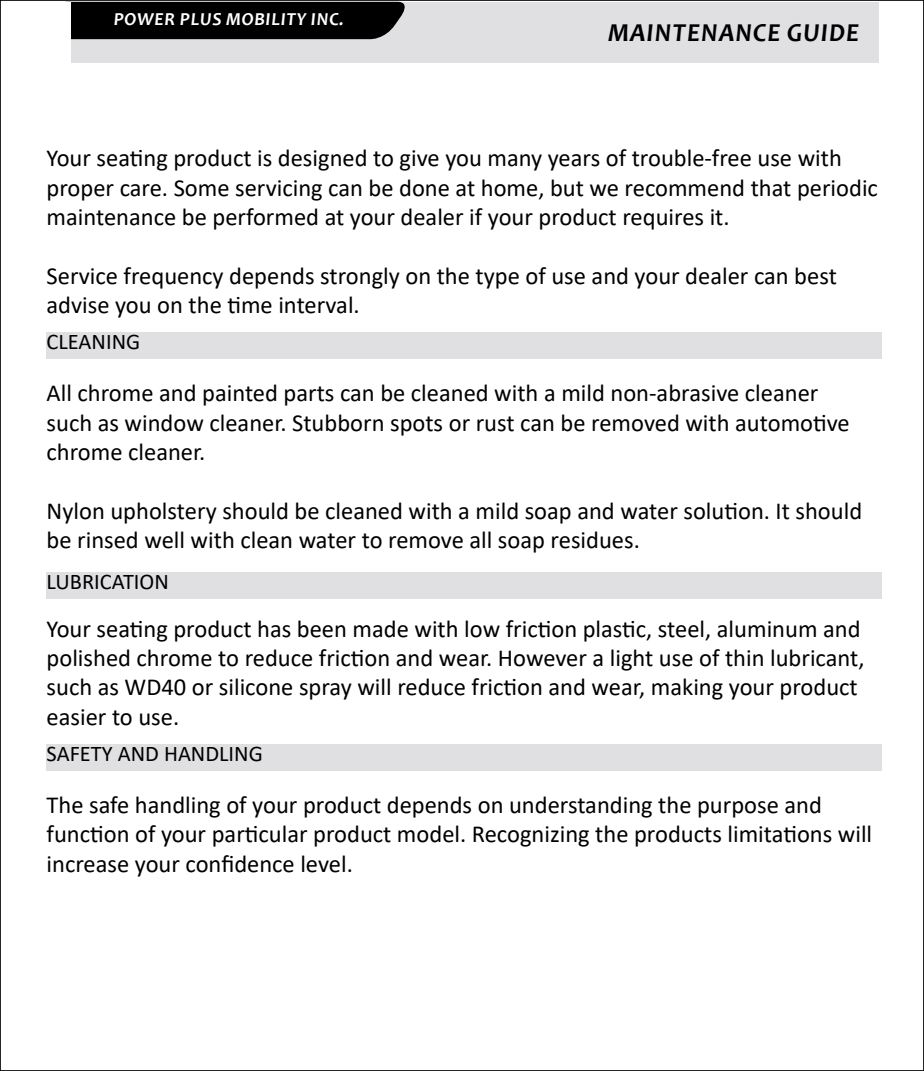
<style>
.page{position:relative;width:924px;height:1071px;background:#fff}
.page>*{position:absolute;margin:0;border:0;box-sizing:border-box;transform-origin:0 0}
.t1{font:italic 700 25.9px "Candara";letter-spacing:.04em;color:#000}
.t2{font:24.5px/29.4px "Calibri";color:#000}
.t3{font:22.4px "Calibri";color:#000}
.t4{font:italic 700 18.2px "Candara";letter-spacing:.04em;color:#fff}
</style>
<div class="page">
<div style="left:47px;top:333px;width:835px;height:26px;background:#e0e0e2"></div>
<div style="left:47px;top:572px;width:835px;height:27px;background:#e0e0e2"></div>
<div style="left:47px;top:744px;width:835px;height:26px;background:#e0e0e2"></div>
<div style="left:53px;top:2px;width:825px;height:60px;background:#e0e0e2"></div>
<div style="left:71px;top:2px;width:334px;height:37px;background:#000"></div>
<div style="left:28px;top:2px;width:43px;height:60px;background:#fff"></div>
<p class="t4" style="left:114px;top:8px;width:232px">POWER PLUS MOBILITY INC.</p>
<p class="t1" style="left:608px;top:17px;width:253px">MAINTENANCE GUIDE</p>
<p class="t2" style="left:47px;top:143px;width:833px">Your seating product is designed to give you many years of trouble-free use with proper care. Some servicing can be done at home, but we recommend that periodic maintenance be performed at your dealer if your product requires it.</p>
<p class="t2" style="left:47px;top:260px;width:792px">Service frequency depends strongly on the type of use and your dealer can best advise you on the time interval.</p>
<p class="t3" style="left:47px;top:326px;width:95px">CLEANING</p>
<p class="t2" style="left:47px;top:378px;width:805px">All chrome and painted parts can be cleaned with a mild non-abrasive cleaner such as window cleaner. Stubborn spots or rust can be removed with automotive chrome cleaner.</p>
<p class="t2" style="left:47px;top:496px;width:817px">Nylon upholstery should be cleaned with a mild soap and water solution. It should be rinsed well with clean water to remove all soap residues.</p>
<p class="t3" style="left:47px;top:566px;width:124px">LUBRICATION</p>
<p class="t2" style="left:47px;top:613px;width:820px">Your seating product has been made with low friction plastic, steel, aluminum and polished chrome to reduce friction and wear. However a light use of thin lubricant, such as WD40 or silicone spray will reduce friction and wear, making your product easier to use.</p>
<p class="t3" style="left:47px;top:738px;width:218px">SAFETY AND HANDLING</p>
<p class="t2" style="left:47px;top:790px;width:827px">The safe handling of your product depends on understanding the purpose and function of your particular product model. Recognizing the products limitations will increase your confidence level.</p>
</div>
